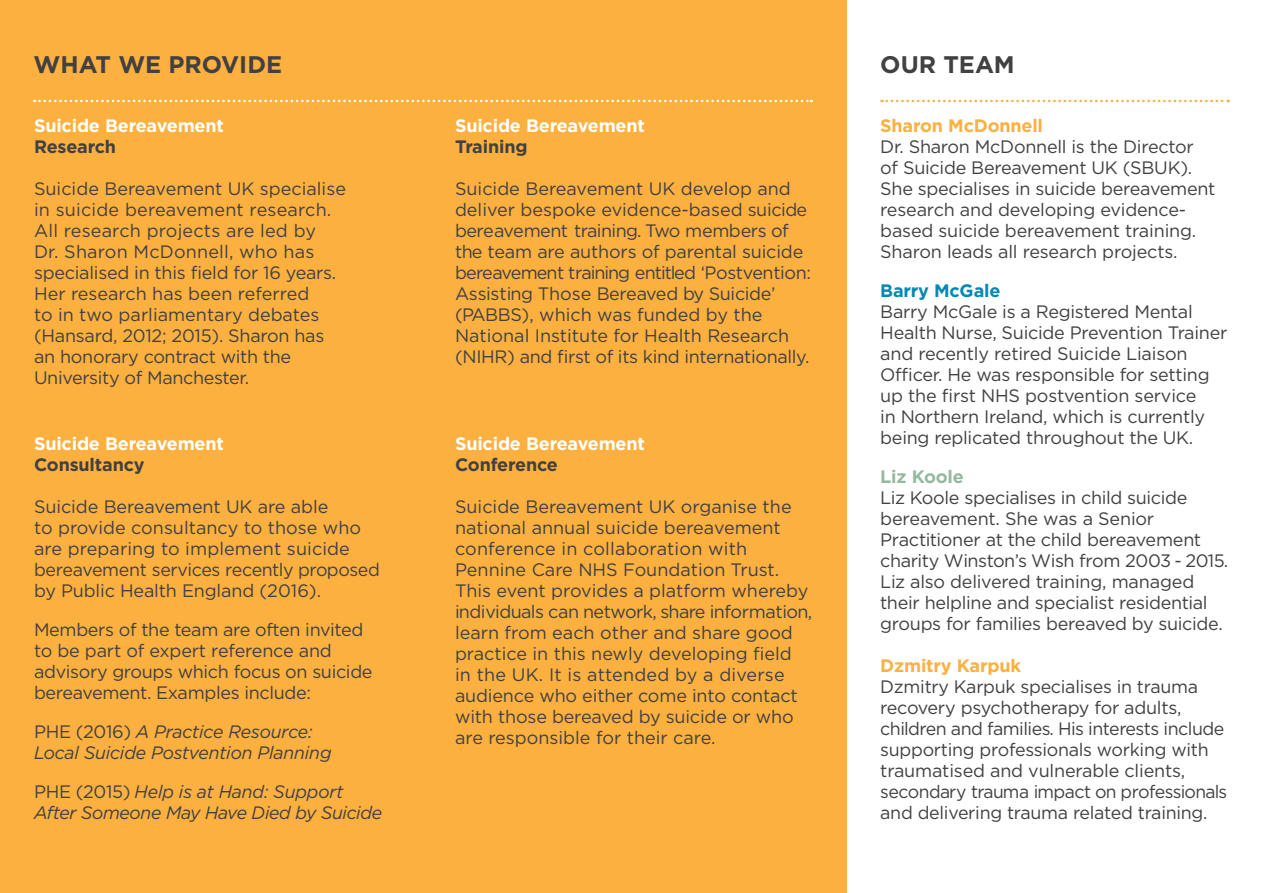
<style>
.page{position:relative;width:1263px;height:893px;background:#fff}
.page>*{position:absolute;margin:0;border:0;box-sizing:border-box;transform-origin:0 0}
.t1{font:700 24px "Gotham";color:#414042}
.t2{font:18px/21px "Gotham";letter-spacing:-.015em;color:#414042}
.t3{font:italic 18px/21px "Gotham";letter-spacing:-.02em;color:#414042}
.t4{font:700 18px "Gotham";letter-spacing:-.01em;color:#fff}
.t5{font:700 18px "Gotham";letter-spacing:-.01em;color:#414042}
.t6{font:700 18px "Gotham";letter-spacing:-.01em;color:#fbb040}
.t7{font:700 18px "Gotham";letter-spacing:-.01em;color:#0089b5}
.t8{font:700 18px "Gotham";letter-spacing:-.01em;color:#95b89f}
.s1{font-style:normal}
</style>
<div class="page">
<div style="left:0;top:0;width:846px;height:893px;background:#fbb040"></div>
<svg style="left:34px;top:100px;width:778px;height:2px"></svg>
<svg style="left:881px;top:100px;width:348px;height:2px"></svg>
<h1 class="t1" style="left:34px;top:51px;width:250px">WHAT WE PROVIDE</h1>
<h1 class="t1" style="left:880px;top:51px;width:136px">OUR TEAM</h1>
<p class="t4" style="left:34px;top:115px;width:191px">Suicide Bereavement</p>
<p class="t5" style="left:34px;top:136px;width:84px">Research</p>
<p class="t2" style="left:34px;top:178px;width:313px">Suicide Bereavement UK specialise in suicide bereavement research.<br>All research projects are led by<br>Dr. Sharon McDonnell, who has specialised in this field for 16 years.<br>Her research has been referred<br>to in two parliamentary debates (Hansard, 2012; 2015). Sharon has an honorary contract with the<br>University of Manchester.</p>
<p class="t4" style="left:34px;top:433px;width:191px">Suicide Bereavement</p>
<p class="t5" style="left:34px;top:454px;width:112px">Consultancy</p>
<p class="t2" style="left:34px;top:496px;width:347px">Suicide Bereavement UK are able<br>to provide consultancy to those who are preparing to implement suicide bereavement services recently proposed by Public Health England (2016).</p>
<p class="t2" style="left:34px;top:618px;width:340px">Members of the team are often invited to be part of expert reference and advisory groups which focus on suicide bereavement. Examples include:</p>
<p class="t3" style="left:34px;top:721px;width:299px"><span class="s1">PHE (2016)</span> A Practice Resource:<br>Local Suicide Postvention Planning</p>
<p class="t3" style="left:34px;top:781px;width:351px"><span class="s1">PHE (2015)</span> Help is at Hand: Support<br>After Someone May Have Died by Suicide</p>
<p class="t4" style="left:455px;top:115px;width:191px">Suicide Bereavement</p>
<p class="t5" style="left:455px;top:136px;width:74px">Training</p>
<p class="t2" style="left:455px;top:178px;width:358px">Suicide Bereavement UK develop and deliver bespoke evidence-based suicide bereavement training. Two members of the team are authors of parental suicide bereavement training entitled ‘Postvention:<br>Assisting Those Bereaved by Suicide’ (PABBS), which was funded by the National Institute for Health Research (NIHR) and first of its kind internationally.</p>
<p class="t4" style="left:455px;top:433px;width:191px">Suicide Bereavement</p>
<p class="t5" style="left:455px;top:454px;width:104px">Conference</p>
<p class="t2" style="left:455px;top:495px;width:359px">Suicide Bereavement UK organise the national annual suicide bereavement conference in collaboration with Pennine Care NHS Foundation Trust.<br>This event provides a platform whereby individuals can network, share information, learn from each other and share good practice in this newly developing field in the UK. It is attended by a diverse audience who either come into contact with those bereaved by suicide or who are responsible for their care.</p>
<p class="t6" style="left:880px;top:115px;width:164px">Sharon McDonnell</p>
<p class="t2" style="left:880px;top:136px;width:337px">Dr. Sharon McDonnell is the Director of Suicide Bereavement UK (SBUK).<br>She specialises in suicide bereavement research and developing evidence&shy;based suicide bereavement training.<br>Sharon leads all research projects.</p>
<p class="t7" style="left:880px;top:280px;width:122px">Barry McGale</p>
<p class="t2" style="left:880px;top:301px;width:349px">Barry McGale is a Registered Mental Health Nurse, Suicide Prevention Trainer and recently retired Suicide Liaison Officer. He was responsible for setting up the first NHS postvention service<br>in Northern Ireland, which is currently being replicated throughout the UK.</p>
<p class="t8" style="left:880px;top:466px;width:85px">Liz Koole</p>
<p class="t2" style="left:880px;top:487px;width:349px">Liz Koole specialises in child suicide bereavement. She was a Senior Practitioner at the child bereavement charity Winston’s Wish from 2003 - 2015.<br>Liz also delivered training, managed their helpline and specialist residential groups for families bereaved by suicide.</p>
<p class="t6" style="left:880px;top:655px;width:142px">Dzmitry Karpuk</p>
<p class="t2" style="left:880px;top:676px;width:348px">Dzmitry Karpuk specialises in trauma recovery psychotherapy for adults, children and families. His interests include supporting professionals working with traumatised and vulnerable clients, secondary trauma impact on professionals and delivering trauma related training.</p>
</div>
